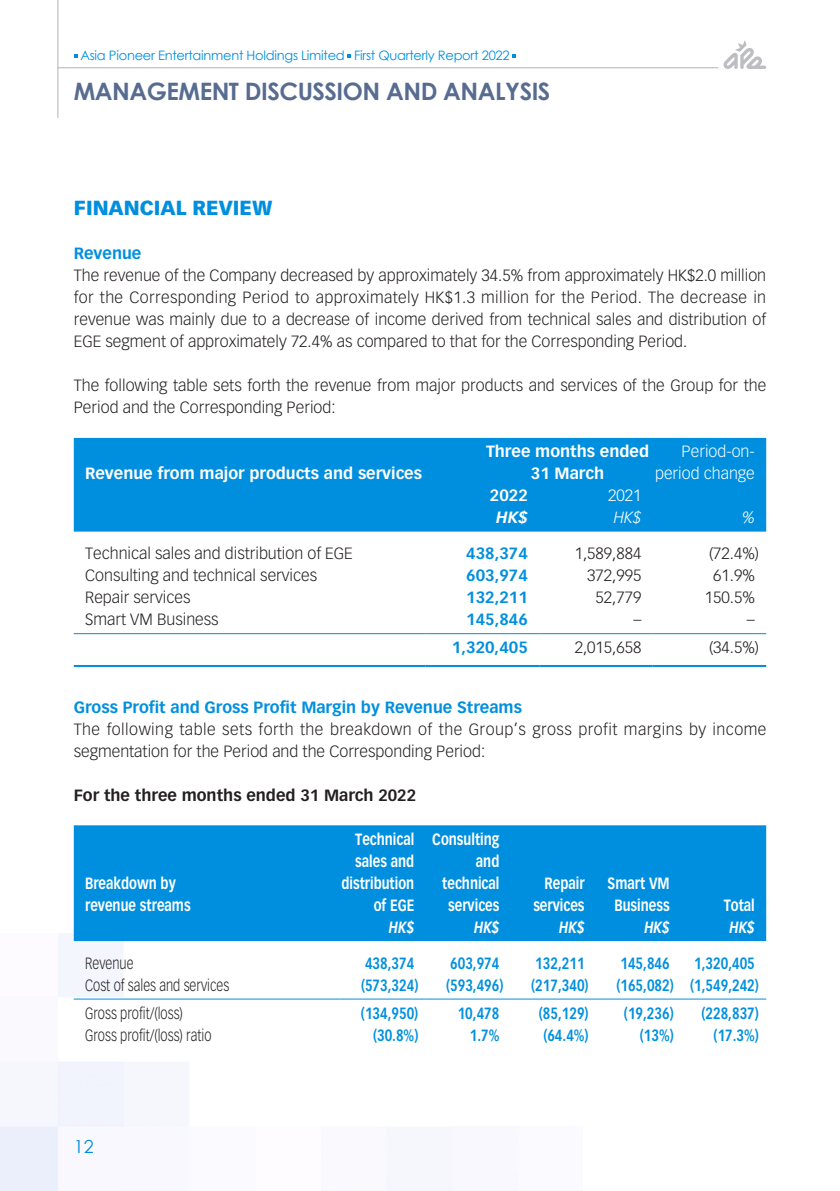
<style>
.page{position:relative;width:840px;height:1191px;background:#fff}
.page>*{position:absolute;margin:0;border:0;box-sizing:border-box;transform-origin:0 0}
.t1{font:700 24px "Century Gothic";letter-spacing:-.02em;color:#576c90}
.t2{font:900 20px "Vectora LT Std";color:#008fde}
.t3{font:18px "Century Gothic";color:#008fde}
.t4{font:300 16px/22px "Vectora LT Std";color:#231f20;text-align:justify}
.t5{font:700 16px "Vectora LT Std";color:#008fde;scale:.8 1}
.t6{font:300 16px/22px "Vectora LT Std";letter-spacing:.03em;color:#231f20}
.t7{font:700 16px/22px "Vectora LT Std";color:#fff;text-align:right;scale:.8 1}
.t8{font:700 16px "Vectora LT Std";color:#008fde}
.t9{font:300 16px "Vectora LT Std";color:#231f20;scale:.8 1}
.t10{font:700 16px/22px "Vectora LT Std";color:#fff;text-align:center}
.t11{font:700 16px "Vectora LT Std";color:#231f20}
.t12{font:300 16px/22px "Vectora LT Std";color:#fff;text-align:right}
.t13{font:italic 700 16px "Vectora LT Std";color:#fff;scale:.8 1}
.t14{font:italic 300 16px "Vectora LT Std";color:#fff}
.t15{font:italic 700 16px "Vectora LT Std";color:#fff}
.t16{font:13px "Century Gothic";letter-spacing:-.02em;color:#008fde}
</style>
<div class="page">
<hr style="left:57px;top:0;width:1px;height:118px;background:#b2b3b7">
<hr style="left:58px;top:67px;width:659px;height:1px;background:#b2b3b7">
<svg style="left:723px;top:40px;width:42px;height:29px"></svg>
<svg style="left:347px;top:54px;width:4px;height:3px"></svg>
<div style="left:74px;top:438px;width:691px;height:93px;background:#008fde"></div>
<hr style="left:74px;top:633px;width:351px;height:1px;background:#008fde">
<hr style="left:425px;top:633px;width:114px;height:1px;background:#008fde">
<hr style="left:539px;top:633px;width:113px;height:1px;background:#008fde">
<hr style="left:652px;top:633px;width:113px;height:1px;background:#008fde">
<hr style="left:74px;top:665px;width:351px;height:2px;background:#008fde">
<hr style="left:425px;top:665px;width:114px;height:2px;background:#008fde">
<hr style="left:539px;top:665px;width:113px;height:2px;background:#008fde">
<hr style="left:652px;top:665px;width:113px;height:2px;background:#008fde">
<div style="left:74px;top:825px;width:691px;height:116px;background:#008fde"></div>
<hr style="left:74px;top:998px;width:266px;height:1px;background:#008fde">
<hr style="left:340px;top:998px;width:85px;height:1px;background:#008fde">
<hr style="left:425px;top:998px;width:85px;height:1px;background:#008fde">
<hr style="left:510px;top:998px;width:85px;height:1px;background:#008fde">
<hr style="left:595px;top:998px;width:85px;height:1px;background:#008fde">
<hr style="left:680px;top:998px;width:85px;height:1px;background:#008fde">
<p class="t16" style="left:80px;top:46px;width:430px">Asia Pioneer Entertainment Holdings Limited First Quarterly Report 2022</p>
<h1 class="t1" style="left:74px;top:73px;width:478px">MANAGEMENT DISCUSSION AND ANALYSIS</h1>
<p class="t2" style="left:74px;top:195px;width:200px">FINANCIAL REVIEW</p>
<p class="t8" style="left:74px;top:244px;width:69px">Revenue</p>
<p class="t4" style="left:74px;top:265px;width:693px">The revenue of the Company decreased by approximately 34.5% from approximately HK$2.0 million for the Corresponding Period to approximately HK$1.3 million for the Period. The decrease in revenue was mainly due to a decrease of income derived from technical sales and distribution of EGE segment of approximately 72.4% as compared to that for the Corresponding Period.</p>
<p class="t4" style="left:74px;top:375px;width:693px">The following table sets forth the revenue from major products and services of the Group for the<br>Period and the Corresponding Period:</p>
<p class="t10" style="left:85px;top:462px;width:338px">Revenue from major products and services</p>
<p class="t10" style="left:485px;top:440px;width:164px">Three months ended<br>31 March</p>
<p class="t12" style="left:654px;top:441px;width:101px">Period-on&shy;period change</p>
<p class="t10" style="left:489px;top:484px;width:39px">2022</p>
<p class="t12" style="left:607px;top:485px;width:35px">2021</p>
<p class="t15" style="left:496px;top:508px;width:33px">HK$</p>
<p class="t14" style="left:613px;top:508px;width:29px">HK$</p>
<p class="t14" style="left:741px;top:508px;width:14px">%</p>
<p class="t4" style="left:85px;top:543px;width:269px">Technical sales and distribution of EGE</p>
<p class="t8" style="left:466px;top:544px;width:63px">438,374</p>
<p class="t4" style="left:574px;top:543px;width:68px">1,589,884</p>
<p class="t4" style="left:708px;top:543px;width:51px">(72.4%)</p>
<p class="t4" style="left:85px;top:565px;width:233px">Consulting and technical services</p>
<p class="t8" style="left:466px;top:566px;width:63px">603,974</p>
<p class="t4" style="left:587px;top:565px;width:56px">372,995</p>
<p class="t4" style="left:712px;top:565px;width:43px">61.9%</p>
<p class="t4" style="left:85px;top:587px;width:107px">Repair services</p>
<p class="t8" style="left:466px;top:588px;width:63px">132,211</p>
<p class="t4" style="left:595px;top:587px;width:47px">52,779</p>
<p class="t4" style="left:704px;top:587px;width:51px">150.5%</p>
<p class="t4" style="left:85px;top:609px;width:135px">Smart VM Business</p>
<p class="t8" style="left:466px;top:610px;width:63px">145,846</p>
<p class="t4" style="left:633px;top:609px;width:9px">–</p>
<p class="t4" style="left:746px;top:609px;width:9px">–</p>
<p class="t8" style="left:451px;top:638px;width:77px">1,320,405</p>
<p class="t4" style="left:574px;top:637px;width:68px">2,015,658</p>
<p class="t4" style="left:708px;top:637px;width:51px">(34.5%)</p>
<p class="t8" style="left:74px;top:697px;width:449px">Gross Profit and Gross Profit Margin by Revenue Streams</p>
<p class="t6" style="left:74px;top:718px;width:693px">The following table sets forth the breakdown of the Group’s gross profit margins by income segmentation for the Period and the Corresponding Period:</p>
<p class="t11" style="left:74px;top:785px;width:344px">For the three months ended 31 March 2022</p>
<p class="t7" style="left:85px;top:872px;width:133px;text-align:left">Breakdown by revenue streams</p>
<p class="t7" style="left:341px;top:828px;width:92px">Technical sales and distribution of EGE</p>
<p class="t7" style="left:432px;top:828px;width:85px">Consulting and technical services</p>
<p class="t7" style="left:533px;top:872px;width:66px">Repair services</p>
<p class="t7" style="left:607px;top:872px;width:79px;text-align:center">Smart VM<br>Business</p>
<p class="t7" style="left:723px;top:894px;width:40px">Total</p>
<p class="t13" style="left:389px;top:917px;width:33px">HK$</p>
<p class="t13" style="left:474px;top:917px;width:33px">HK$</p>
<p class="t13" style="left:559px;top:917px;width:33px">HK$</p>
<p class="t13" style="left:644px;top:917px;width:33px">HK$</p>
<p class="t13" style="left:729px;top:917px;width:33px">HK$</p>
<p class="t9" style="left:85px;top:954px;width:62px">Revenue</p>
<p class="t5" style="left:365px;top:953px;width:63px">438,374</p>
<p class="t5" style="left:450px;top:953px;width:63px">603,974</p>
<p class="t5" style="left:535px;top:953px;width:63px">132,211</p>
<p class="t5" style="left:620px;top:953px;width:63px">145,846</p>
<p class="t5" style="left:693px;top:953px;width:77px">1,320,405</p>
<p class="t9" style="left:85px;top:976px;width:181px">Cost of sales and services</p>
<p class="t5" style="left:361px;top:975px;width:73px">(573,324)</p>
<p class="t5" style="left:446px;top:975px;width:73px">(593,496)</p>
<p class="t5" style="left:531px;top:975px;width:73px">(217,340)</p>
<p class="t5" style="left:616px;top:975px;width:179px">(165,082) (1,549,242)</p>
<p class="t9" style="left:85px;top:1004px;width:124px">Gross profit/(loss)</p>
<p class="t5" style="left:361px;top:1003px;width:73px">(134,950)</p>
<p class="t5" style="left:457px;top:1003px;width:54px">10,478</p>
<p class="t5" style="left:538px;top:1003px;width:64px">(85,129)</p>
<p class="t5" style="left:623px;top:1003px;width:64px">(19,236)</p>
<p class="t5" style="left:701px;top:1003px;width:73px">(228,837)</p>
<p class="t9" style="left:85px;top:1026px;width:159px">Gross profit/(loss) ratio</p>
<p class="t5" style="left:373px;top:1025px;width:58px">(30.8%)</p>
<p class="t5" style="left:469px;top:1025px;width:39px">1.7%</p>
<p class="t5" style="left:543px;top:1025px;width:58px">(64.4%)</p>
<p class="t5" style="left:639px;top:1025px;width:44px">(13%)</p>
<p class="t5" style="left:713px;top:1025px;width:58px">(17.3%)</p>
<p class="t3" style="left:74px;top:1133px;width:21px">12</p>
</div>
